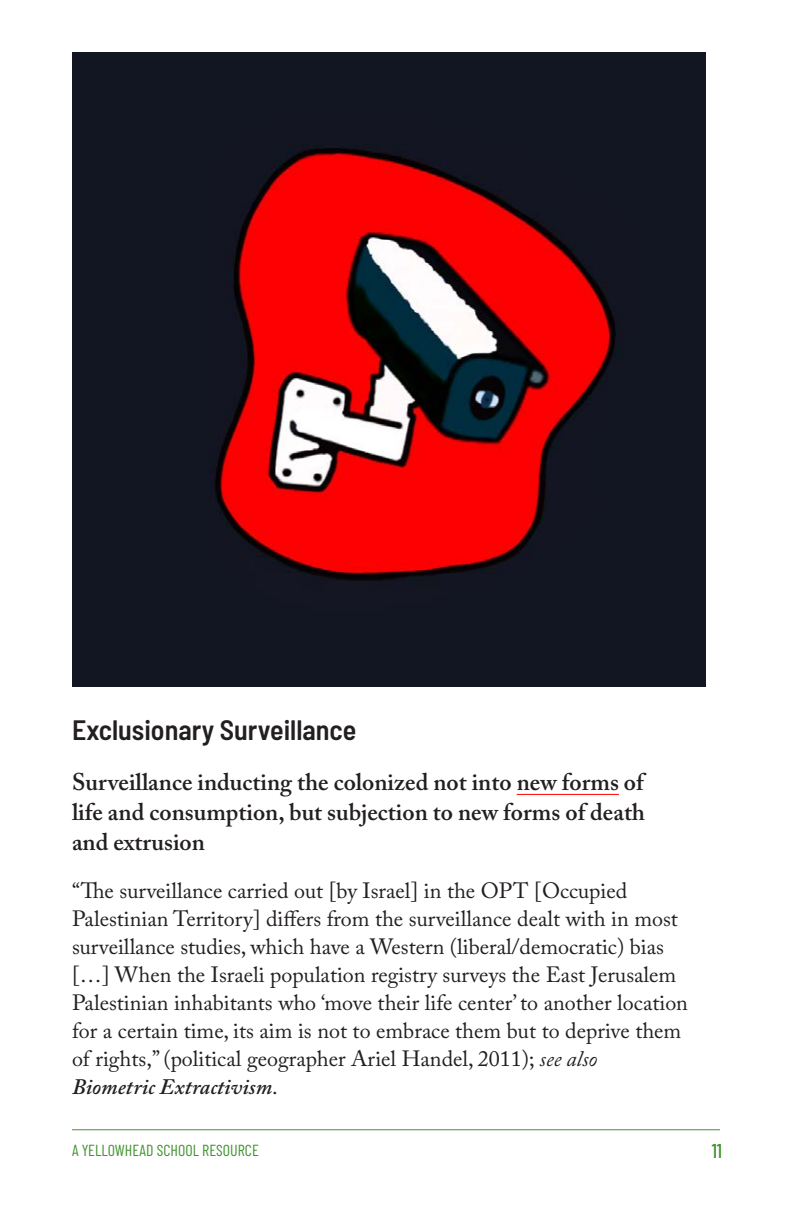
<style>
.page{position:relative;width:792px;height:1224px;background:#fff}
.page>*{position:absolute;margin:0;border:0;box-sizing:border-box;transform-origin:0 0}
.t1{font:600 semi-condensed 28px "Barlow";color:#231f20}
.t2{font:600 24px "Adobe Caslon Pro";color:#231f20}
.t3{font:22px/28px "Adobe Caslon Pro";color:#231f20}
.t4{font:italic 600 22px "Adobe Caslon Pro";color:#231f20}
.t5{font:500 20px "Barlow Condensed";color:#429431}
.t6{font:16px "Barlow Condensed";color:#429431}
.s1{font-style:italic}
.s2{font-weight:400;font-style:normal}
</style>
<div class="page">
<hr style="left:72px;top:1129px;width:648px;height:1px;background:#429431">
<hr style="left:517px;top:794px;width:102px;height:1px;background:#f00">
<img style="left:72px;top:53px;width:634px;height:634px">
<p class="t1" style="left:72px;top:710px;width:286px">Exclusionary Surveillance</p>
<p class="t2" style="left:72px;top:768px;width:573px">Surveillance inducting the colonized not into new forms of</p>
<p class="t2" style="left:72px;top:798px;width:575px">life and consumption, but subjection to new forms of death</p>
<p class="t2" style="left:72px;top:828px;width:135px">and extrusion</p>
<p class="t3" style="left:72px;top:877px;width:617px">“The surveillance carried out [by Israel] in the OPT [Occupied Palestinian Territory] differs from the surveillance dealt with in most surveillance studies, which have a Western (liberal/democratic) bias […] When the Israeli population registry surveys the East Jerusalem Palestinian inhabitants who ‘move their life center’ to another location</p>
<p class="t3" style="left:72px;top:1017px;width:611px">for a certain time, its aim is not to embrace them but to deprive them</p>
<p class="t3" style="left:72px;top:1045px;width:527px">of rights,” (political geographer Ariel Handel, 2011); <span class="s1">see also</span></p>
<p class="t4" style="left:72px;top:1074px;width:207px">Biometric Extractivism<span class="s2">.</span></p>
<p class="t6" style="left:72px;top:1139px;width:188px">A YELLOWHEAD SCHOOL RESOURCE</p>
<p class="t5" style="left:712px;top:1136px;width:12px">11</p>
</div>
